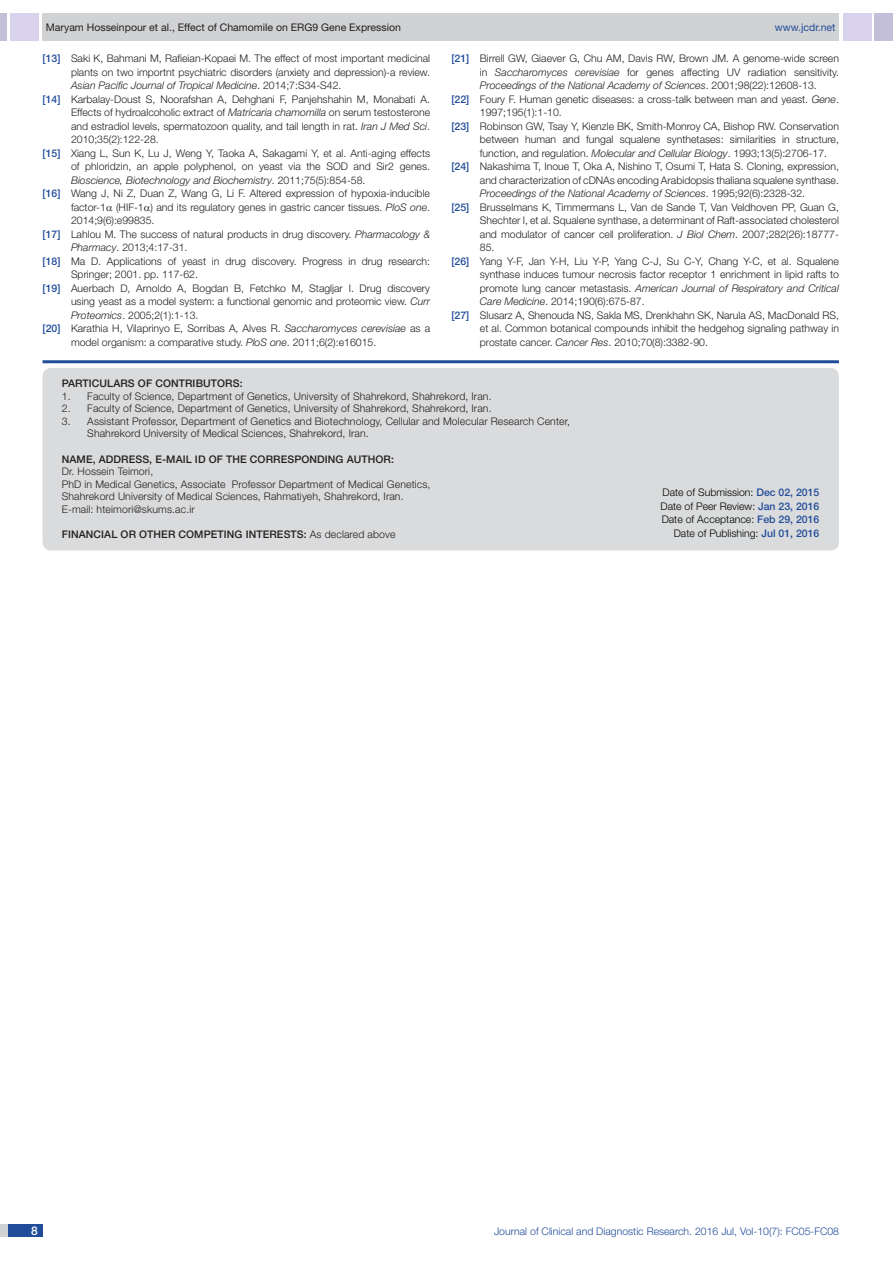
<style>
.page{position:relative;width:893px;height:1263px;background:#fff}
.page>*{position:absolute;margin:0;border:0;box-sizing:border-box;transform-origin:0 0}
.t1{font:500 12px "Helvetica Neue";color:#fff}
.con_particulars{font:300 10.5px/12.6px "Helvetica Neue";color:#231f20}
.t2{font:italic 300 10.5px "Helvetica Neue";color:#231f20}
.t3{font:300 10.5px "Helvetica Neue";color:#000}
.con_particulars-2{font:500 10.5px "Helvetica Neue";letter-spacing:.01em;color:#231f20}
.t4{font:300 10.5px "Helvetica Neue";color:#214c99}
.t5{font:10.5px "Helvetica Neue";color:#231f20}
.t6{font:10.5px "Helvetica Neue";color:#214c99}
.s1{font-weight:500;color:#214c99}
.s2{font-style:normal}
.s3{font-style:italic}
.s4{font-weight:500}
</style>
<div class="page">
<div style="left:0;top:13px;width:7px;height:28px;background:#c3bfd8"></div>
<div style="left:10px;top:13px;width:29px;height:28px;background:#d9d2ec"></div>
<div style="left:43px;top:13px;width:796px;height:28px;background:#d1d2d4"></div>
<div style="left:875px;top:13px;width:18px;height:28px;background:#c3bfd8"></div>
<div style="left:843px;top:13px;width:29px;height:28px;background:#d9d2ec"></div>
<div style="left:0;top:1224px;width:43px;height:13px;background:#d1d2d4"></div>
<div style="left:8px;top:1224px;width:35px;height:13px;background:#214c99"></div>
<hr style="left:43px;top:360px;width:796px;height:3px;background:#214c99">
<div style="left:43px;top:368px;width:796px;height:182px;background:#dadbdc;border-radius:9px"></div>
<p class="t5" style="left:46px;top:21px;width:357px">Maryam Hosseinpour et al., Effect of Chamomile on ERG9 Gene Expression</p>
<p class="t6" style="left:775px;top:21px;width:62px">www.jcdr.net</p>
<p class="con_particulars" style="left:43px;top:52px;width:389px"><span class="s1">[13]</span> Saki K, Bahmani M, Rafieian-Kopaei M. The effect of most important medicinal</p>
<p class="con_particulars" style="left:71px;top:66px;width:361px">plants on two importnt psychiatric disorders (anxiety and depression)-a review.</p>
<p class="t2" style="left:71px;top:79px;width:272px">Asian Pacific Journal of Tropical Medicine<span class="s2">. 2014;7:S34-S42.</span></p>
<p class="con_particulars" style="left:43px;top:93px;width:389px"><span class="s1">[14]</span> Karbalay-Doust S, Noorafshan A, Dehghani F, Panjehshahin M, Monabati A.</p>
<p class="con_particulars" style="left:71px;top:106px;width:361px">Effects of hydroalcoholic extract of <span class="s3">Matricaria chamomilla</span> on serum testosterone</p>
<p class="con_particulars" style="left:71px;top:120px;width:361px">and estradiol levels, spermatozoon quality, and tail length in rat. <span class="s3">Iran J Med Sci</span>.</p>
<p class="con_particulars" style="left:71px;top:133px;width:89px">2010;35(2):122-28.</p>
<p class="con_particulars" style="left:43px;top:147px;width:389px"><span class="s1">[15]</span> Xiang L, Sun K, Lu J, Weng Y, Taoka A, Sakagami Y, et al. Anti-aging effects</p>
<p class="con_particulars" style="left:71px;top:160px;width:361px">of phloridzin, an apple polyphenol, on yeast via the SOD and Sir2 genes.</p>
<p class="t2" style="left:71px;top:174px;width:296px">Bioscience, Biotechnology and Biochemistry<span class="s2">. 2011;75(5):854-58.</span></p>
<p class="con_particulars" style="left:43px;top:187px;width:389px"><span class="s1">[16]</span> Wang J, Ni Z, Duan Z, Wang G, Li F. Altered expression of hypoxia-inducible</p>
<p class="con_particulars" style="left:71px;top:201px;width:361px">factor-1 (HIF-1 ) and its regulatory genes in gastric cancer tissues. <span class="s3">PloS one</span>.</p>
<p class="con_particulars" style="left:71px;top:214px;width:85px">2014;9(6):e99835.</p>
<p class="con_particulars" style="left:43px;top:228px;width:389px"><span class="s1">[17]</span> Lahlou M. The success of natural products in drug discovery. <span class="s3">Pharmacology &amp;</span></p>
<p class="con_particulars" style="left:71px;top:241px;width:118px"><span class="s3">Pharmacy</span>. 2013;4:17-31.</p>
<p class="con_particulars" style="left:43px;top:255px;width:389px"><span class="s1">[18]</span> Ma D. Applications of yeast in drug discovery. Progress in drug research:</p>
<p class="con_particulars" style="left:71px;top:268px;width:129px">Springer; 2001. pp. 117-62.</p>
<p class="con_particulars" style="left:43px;top:282px;width:389px"><span class="s1">[19]</span> Auerbach D, Arnoldo A, Bogdan B, Fetchko M, Stagljar I. Drug discovery</p>
<p class="con_particulars" style="left:71px;top:295px;width:361px">using yeast as a model system: a functional genomic and proteomic view. <span class="s3">Curr</span></p>
<p class="con_particulars" style="left:71px;top:309px;width:129px"><span class="s3">Proteomics</span>. 2005;2(1):1-13.</p>
<p class="con_particulars" style="left:43px;top:322px;width:389px"><span class="s1">[20]</span> Karathia H, Vilaprinyo E, Sorribas A, Alves R. <span class="s3">Saccharomyces cerevisiae</span> as a</p>
<p class="con_particulars" style="left:71px;top:336px;width:307px">model organism: a comparative study. <span class="s3">PloS one</span>. 2011;6(2):e16015.</p>
<p class="con_particulars" style="left:451px;top:52px;width:389px"><span class="s1">[21]</span> Birrell GW, Giaever G, Chu AM, Davis RW, Brown JM. A genome-wide screen</p>
<p class="con_particulars" style="left:480px;top:66px;width:361px">in <span class="s3">Saccharomyces cerevisiae</span> for genes affecting UV radiation sensitivity.</p>
<p class="t2" style="left:480px;top:79px;width:338px">Proceedings of the National Academy of Sciences<span class="s2">. 2001;98(22):12608-13.</span></p>
<p class="con_particulars" style="left:451px;top:93px;width:389px"><span class="s1">[22]</span> Foury F. Human genetic diseases: a cross-talk between man and yeast. <span class="s3">Gene</span>.</p>
<p class="con_particulars" style="left:480px;top:106px;width:83px">1997;195(1):1-10.</p>
<p class="con_particulars" style="left:451px;top:120px;width:389px"><span class="s1">[23]</span> Robinson GW, Tsay Y, Kienzle BK, Smith-Monroy CA, Bishop RW. Conservation</p>
<p class="con_particulars" style="left:480px;top:133px;width:361px">between human and fungal squalene synthetases: similarities in structure,</p>
<p class="con_particulars" style="left:480px;top:147px;width:349px">function, and regulation. <span class="s3">Molecular and Cellular Biology</span>. 1993;13(5):2706-17.</p>
<p class="con_particulars" style="left:451px;top:160px;width:389px"><span class="s1">[24]</span> Nakashima T, Inoue T, Oka A, Nishino T, Osumi T, Hata S. Cloning, expression,</p>
<p class="con_particulars" style="left:480px;top:174px;width:361px">and characterization of cDNAs encoding Arabidopsis thaliana squalene synthase.</p>
<p class="t2" style="left:480px;top:187px;width:327px">Proceedings of the National Academy of Sciences<span class="s2">. 1995;92(6):2328-32.</span></p>
<p class="con_particulars" style="left:451px;top:201px;width:389px"><span class="s1">[25]</span> Brusselmans K, Timmermans L, Van de Sande T, Van Veldhoven PP, Guan G,</p>
<p class="con_particulars" style="left:480px;top:214px;width:361px">Shechter I, et al. Squalene synthase, a determinant of Raft-associated cholesterol</p>
<p class="con_particulars" style="left:480px;top:228px;width:361px">and modulator of cancer cell proliferation. <span class="s3">J Biol Chem</span>. 2007;282(26):18777-</p>
<p class="con_particulars" style="left:480px;top:241px;width:16px">85.</p>
<p class="con_particulars" style="left:451px;top:255px;width:389px"><span class="s1">[26]</span> Yang Y-F, Jan Y-H, Liu Y-P, Yang C-J, Su C-Y, Chang Y-C, et al. Squalene</p>
<p class="con_particulars" style="left:480px;top:268px;width:361px">synthase induces tumour necrosis factor receptor 1 enrichment in lipid rafts to</p>
<p class="t2" style="left:480px;top:282px;width:361px"><span class="s2">promote lung cancer metastasis.</span> American Journal of Respiratory and Critical</p>
<p class="con_particulars" style="left:480px;top:295px;width:166px"><span class="s3">Care Medicine</span>. 2014;190(6):675-87.</p>
<p class="con_particulars" style="left:451px;top:309px;width:389px"><span class="s1">[27]</span> Slusarz A, Shenouda NS, Sakla MS, Drenkhahn SK, Narula AS, MacDonald RS,</p>
<p class="con_particulars" style="left:480px;top:322px;width:361px">et al. Common botanical compounds inhibit the hedgehog signaling pathway in</p>
<p class="con_particulars" style="left:480px;top:336px;width:230px">prostate cancer. <span class="s3">Cancer Res</span>. 2010;70(8):3382-90.</p>
<p class="con_particulars-2" style="left:62px;top:377px;width:131px">PARTICULARS OF CONTRIBU</p>
<p class="con_particulars-2" style="left:211px;top:377px;width:33px">TORS:</p>
<p class="con_particulars" style="left:62px;top:389px;width:431px">1. Faculty of Science, Department of Genetics, University of Shahrekord, Shahrekord, Iran.</p>
<p class="con_particulars" style="left:62px;top:402px;width:431px">2. Faculty of Science, Department of Genetics, University of Shahrekord, Shahrekord, Iran.</p>
<p class="con_particulars" style="left:87px;top:415px;width:484px;text-indent:-26px">3. Assistant Professor, Department of Genetics and Biotechnology, Cellular and Molecular Research Center,<br>Shahrekord University of Medical Sciences, Shahrekord, Iran.</p>
<p class="con_particulars-2" style="left:62px;top:453px;width:205px">NAME, ADDRESS, E-MAI L ID OF THE CORRE</p>
<p class="con_particulars-2" style="left:287px;top:453px;width:108px">SPON DING AUTHOR:</p>
<p class="con_particulars" style="left:62px;top:465px;width:93px">Dr. Hossein Teimori,</p>
<p class="con_particulars" style="left:62px;top:478px;width:370px">PhD in Medical Genetics, Associate Professor Department of Medical Genetics,</p>
<p class="con_particulars" style="left:62px;top:490px;width:343px">Shahrekord University of Medical Sciences, Rahmatiyeh, Shahrekord, Iran.</p>
<p class="con_particulars" style="left:62px;top:503px;width:134px">E-mail: hteimori@skums.ac.ir</p>
<p class="con_particulars-2" style="left:62px;top:528px;width:209px">Financial OR OTHER COMPETING INTERE</p>
<p class="con_particulars" style="left:284px;top:528px;width:113px"><span class="s4">STS:</span> As declared above</p>
<p class="t3" style="left:662px;top:486px;width:158px">Date of Submission: <span class="s1">Dec 02, 2015</span></p>
<p class="t3" style="left:660px;top:500px;width:160px">Date of Peer Review: <span class="s1">Jan 23, 2016</span></p>
<p class="t3" style="left:662px;top:513px;width:159px">Date of Acceptance: <span class="s1">Feb 29, 2016</span></p>
<p class="t3" style="left:674px;top:527px;width:147px">Date of Publishing: <span class="s1">Jul 01, 2016</span></p>
<p class="t1" style="left:31px;top:1223px;width:8px">8</p>
<p class="t4" style="left:494px;top:1225px;width:347px">Journal of Clinical and Diagnostic Research. 2016 Jul, Vol-10(7): FC05-FC08</p>
</div>
